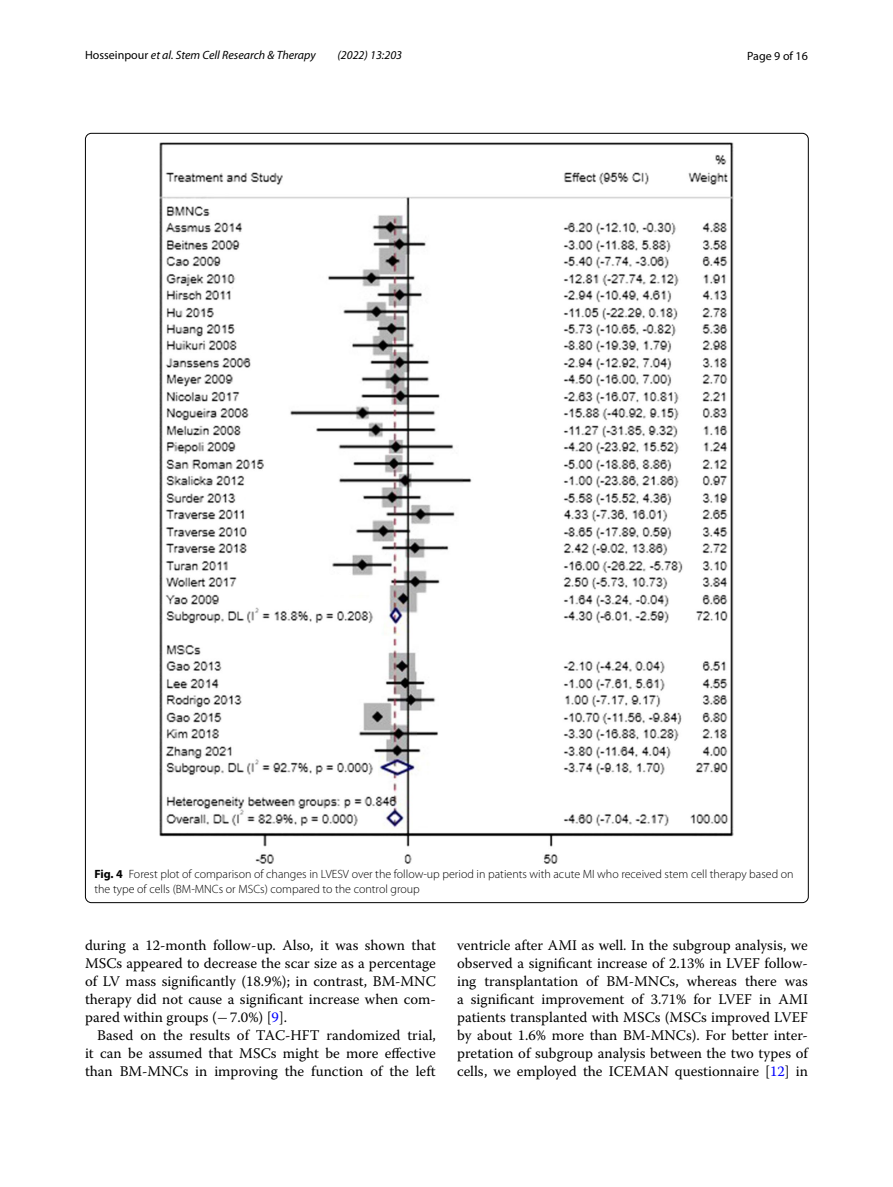
<style>
.page{position:relative;width:893px;height:1187px;background:#fff}
.page>*{position:absolute;margin:0;border:0;box-sizing:border-box;transform-origin:0 0}
.t1{font:14.7px/18px "Warnock Pro";color:#000;text-align:justify}
.t2{font:300 12px/15px "Myriad Pro";color:#000}
.t3{font:italic 12px "Myriad Pro";color:#000}
.t4{font:12px "Myriad Pro";color:#000}
.s1{font-style:normal}
.s2{font-weight:700}
.s3{font-family:"MTSY"}
.s4{color:#00f}
</style>
<div class="page">
<img style="left:160px;top:142px;width:574px;height:721px">
<p class="t3" style="left:85px;top:48px;width:232px"><span class="s1">Hosseinpour</span> et al. Stem Cell Research &amp; Therapy</p>
<p class="t3" style="left:337px;top:48px;width:66px">(2022) 13:203</p>
<p class="t4" style="left:747px;top:48px;width:62px">Page 9 of 16</p>
<p class="t2" style="left:94px;top:866px;width:701px"><span class="s2">Fig. 4</span> Forest plot of comparison of changes in LVESV over the follow-up period in patients with acute MI who received stem cell therapy based on the type of cells (BM-MNCs or MSCs) compared to the control group</p>
<p class="t1" style="left:85px;top:935px;width:352px">during a 12-month follow-up. Also, it was shown that MSCs appeared to decrease the scar size as a percentage of LV mass significantly (18.9%); in contrast, BM-MNC therapy did not cause a significant increase when com&shy;pared within groups (<span class="s3">−</span>7.0%) [<span class="s4">9</span>].</p>
<p class="t1" style="left:85px;top:1025px;width:352px;text-indent:12px">Based on the results of TAC-HFT randomized trial, it can be assumed that MSCs might be more effective than BM-MNCs in improving the function of the left</p>
<p class="t1" style="left:457px;top:935px;width:352px">ventricle after AMI as well. In the subgroup analysis, we observed a significant increase of 2.13% in LVEF follow&shy;ing transplantation of BM-MNCs, whereas there was a significant improvement of 3.71% for LVEF in AMI patients transplanted with MSCs (MSCs improved LVEF by about 1.6% more than BM-MNCs). For better inter&shy;pretation of subgroup analysis between the two types of cells, we employed the ICEMAN questionnaire [<span class="s4">12</span>] in</p>
</div>
